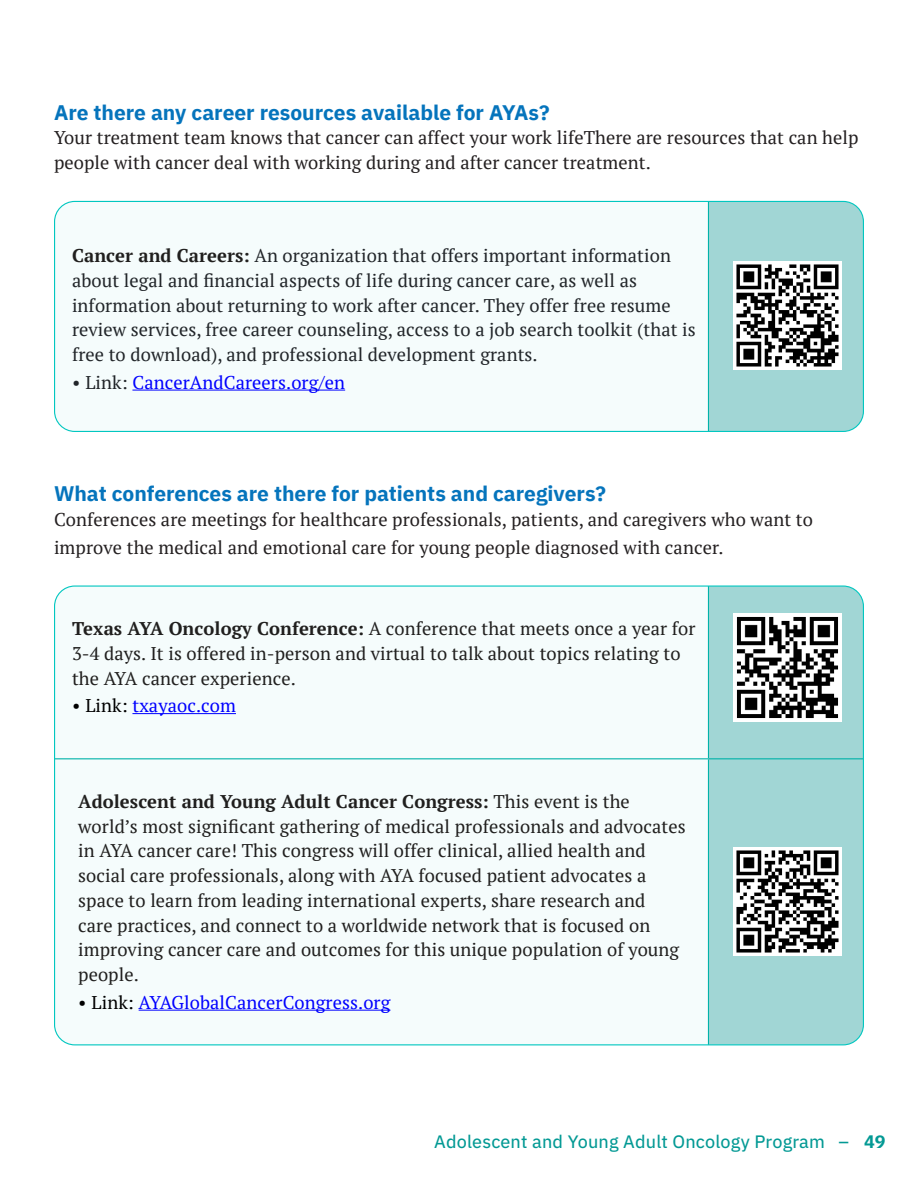
<style>
.page{position:relative;width:918px;height:1188px;background:#fff}
.page>*{position:absolute;margin:0;border:0;box-sizing:border-box;transform-origin:0 0}
.Normal0{font:700 21px "IBM Plex Sans";color:#0574bc}
.t1{font:18.3px/24.8px "PT Serif";letter-spacing:.005em;color:#201f1e}
.t2{font:18.3px/24.8px "PT Serif";letter-spacing:.005em;color:#212529}
.Normal0-2{font:18.3px/24.8px "PT Serif";letter-spacing:.005em;color:#231f20}
.t3{font:18.3px "PT Serif";letter-spacing:.005em;color:#00f}
.t4{font:18px "IBM Plex Sans Text";letter-spacing:.01em;color:#039994}
.s1{font-weight:700;color:#201f1e}
.s2{color:#212529}
.s3{font-weight:700}
.s4{color:#000}
.s5{font-family:"IBM Plex Sans";font-weight:700}
</style>
<div class="page">
<div style="left:55px;top:587px;width:653px;height:458px;background:#f5fcfc"></div>
<div style="left:709px;top:587px;width:154px;height:458px;background:#a1d6d5"></div>
<hr style="left:55px;top:758px;width:653px;height:1px;background:#00b2a9">
<hr style="left:708px;top:758px;width:155px;height:1px;background:#00b2a9">
<hr style="left:708px;top:586px;width:1px;height:172px;background:#00b2a9">
<hr style="left:708px;top:759px;width:1px;height:286px;background:#00b2a9">
<hr style="left:132px;top:713px;width:104px;height:1px;background:#00f">
<img style="left:733px;top:613px;width:108px;height:108px">
<hr style="left:139px;top:1010px;width:251px;height:1px;background:#00f">
<img style="left:733px;top:847px;width:108px;height:108px">
<div style="left:708px;top:201px;width:155px;height:230px;background:#a1d6d5"></div>
<hr style="left:708px;top:201px;width:1px;height:230px;background:#00b2a9">
<hr style="left:132px;top:390px;width:213px;height:1px;background:#00f">
<img style="left:733px;top:262px;width:108px;height:108px">
<div style="left:54px;top:201px;width:810px;height:231px;border:1px solid #02c7c0;border-radius:20px"></div>
<p class="Normal0" style="left:54px;top:95px;width:497px">Are there any career resources available for AYAs?</p>
<p class="Normal0-2" style="left:54px;top:125px;width:806px">Your treatment team knows that cancer can affect your work lifeThere are resources that can help people with cancer deal with working during and after cancer treatment.</p>
<p class="t2" style="left:72px;top:243px;width:625px"><span class="s1">Cancer and Careers:</span> An organization that offers important information about legal and financial aspects of life during cancer care, as well as information about returning to work after cancer. They offer free resume review services, free career counseling, access to a job search toolkit (that is free to download), and professional development grants.</p>
<p class="t3" style="left:72px;top:370px;width:275px"><span class="s2">• Link:</span> CancerAndCareers.org/en</p>
<p class="Normal0" style="left:54px;top:477px;width:554px">What conferences are there for patients and caregivers?</p>
<p class="Normal0-2" style="left:54px;top:505px;width:760px;line-height:28.2px">Conferences are meetings for healthcare professionals, patients, and caregivers who want to improve the medical and emotional care for young people diagnosed with cancer.</p>
<p class="t1" style="left:72px;top:616px;width:625px"><span class="s3">Texas AYA Oncology Conference:</span> A conference that meets once a year for<br>3-4 days. It is offered in-person and virtual to talk about topics relating to the AYA cancer experience.</p>
<p class="t3" style="left:72px;top:694px;width:165px"><span class="s4">• Link:</span> txayaoc.com</p>
<p class="t1" style="left:78px;top:789px;width:609px"><span class="s3">Adolescent and Young Adult Cancer Congress:</span> This event is the world’s most significant gathering of medical professionals and advocates in AYA cancer care! This congress will offer clinical, allied health and social care professionals, along with AYA focused patient advocates a space to learn from leading international experts, share research and<br>care practices, and connect to a worldwide network that is focused on improving cancer care and outcomes for this unique population of young people.</p>
<p class="t3" style="left:78px;top:990px;width:314px"><span class="s4">• Link:</span> AYAGlobalCancerCongress.org</p>
<p class="t4" style="left:434px;top:1128px;width:453px">Adolescent and Young Adult Oncology Program – <span class="s5">49</span></p>
</div>
